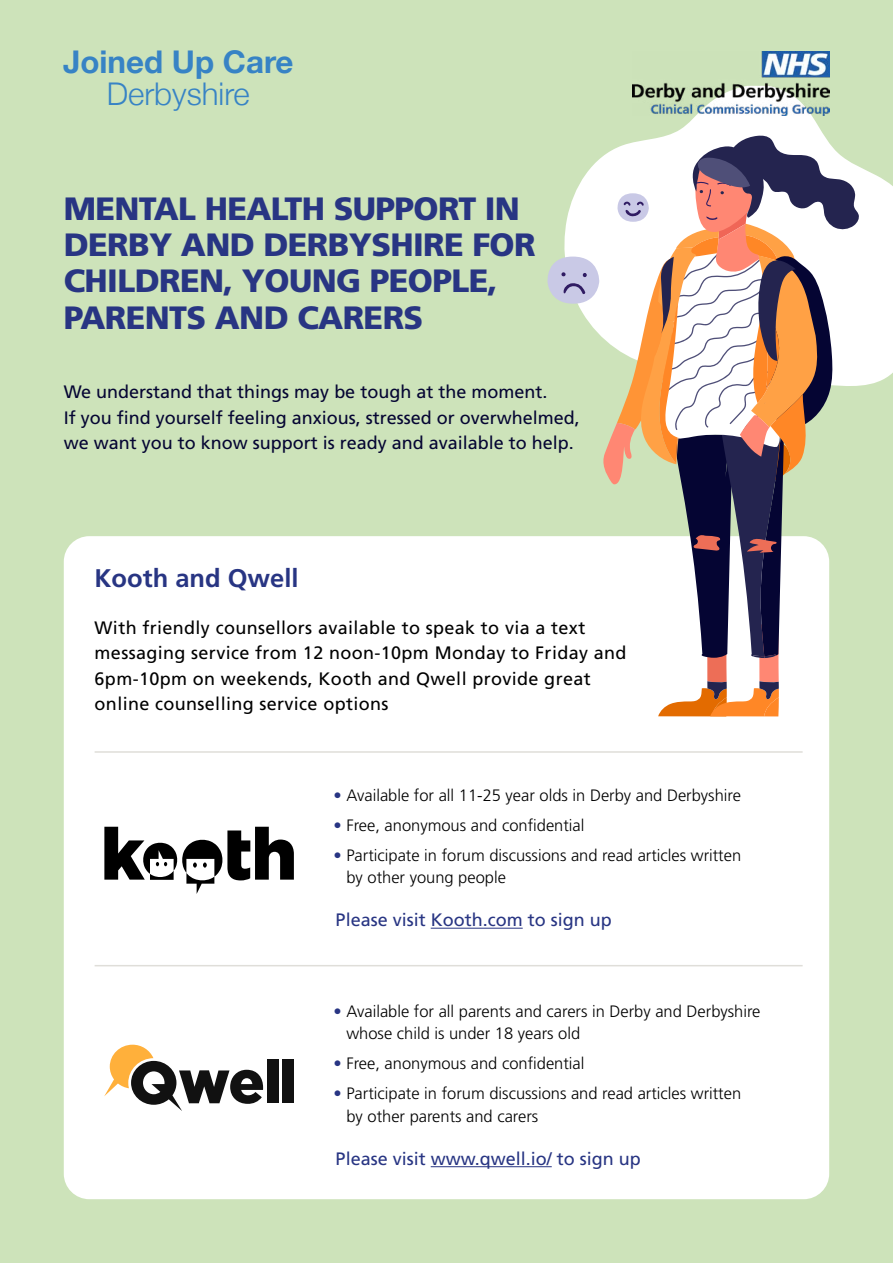
<style>
.page{position:relative;width:893px;height:1263px;background:#cde3ba}
.page>*{position:absolute;margin:0;border:0;box-sizing:border-box;transform-origin:0 0}
.t1{font:900 32.25px/36.5px "Frutiger LT Std";letter-spacing:-.02em;color:#283583}
.t2{font:700 31.2px "Helvetica Neue";color:#3783c5}
.t3{font:300 31.2px "Helvetica Neue";color:#3783c5}
.t4{font:700 25.5px "Frutiger LT Std";color:#283583}
.t5{font:18px/25.5px "Frutiger LT Std";letter-spacing:.02em;color:#000}
.t6{font:18px/25.5px "Frutiger LT Std";color:#050533}
.t7{font:18px "Frutiger LT Std";color:#283583}
.t8{font:300 16.5px/22.5px "Frutiger LT Std";color:#000}
.s1{color:#283583}
</style>
<div class="page">
<div style="left:64px;top:536px;width:765px;height:663px;background:#fff;border-radius:26px"></div>
<hr style="left:431px;top:928px;width:92px;height:1px;background:#283583">
<hr style="left:431px;top:1166px;width:121px;height:1px;background:#283583">
<svg style="left:632px;top:86px;width:261px;height:300px"></svg>
<svg style="left:545px;top:135px;width:315px;height:581px"></svg>
<svg style="left:104px;top:827px;width:190px;height:67px"></svg>
<div style="left:267px;top:1059px;width:12px;height:44px;background:#111"></div>
<div style="left:283px;top:1059px;width:11px;height:44px;background:#111"></div>
<svg style="left:104px;top:1044px;width:159px;height:67px"></svg>
<hr style="left:95px;top:965px;width:708px;height:1px;background:#dfded9">
<hr style="left:95px;top:751px;width:708px;height:2px;background:#dfded9">
<img style="left:633px;top:51px;width:196px;height:64px">
<h2 class="t2" style="left:63px;top:38px;width:232px">Joined Up Care</h2>
<h2 class="t3" style="left:107px;top:68px;width:145px">Derbyshire</h2>
<h1 class="t1" style="left:64px;top:190px;width:473px">MENTAL HEALTH SUPPORT IN<br>DERBY AND DERBYSHIRE FOR<br>CHILDREN, YOUNG PEOPLE,<br>PARENTS AND CARERS</h1>
<p class="t6" style="left:64px;top:379px;width:518px">We understand that things may be tough at the moment.<br>If you find yourself feeling anxious, stressed or overwhelmed, we want you to know support is ready and available to help.</p>
<h3 class="t4" style="left:95px;top:563px;width:206px">Kooth and Qwell</h3>
<p class="t5" style="left:95px;top:615px;width:533px">With friendly counsellors available to speak to via a text messaging service from 12 noon-10pm Monday to Friday and 6pm-10pm on weekends, Kooth and Qwell provide great online counselling service options</p>
<p class="t8" style="left:334px;top:784px;width:409px"><span class="s1">•</span> Available for all 11-25 year olds in Derby and Derbyshire</p>
<p class="t8" style="left:334px;top:814px;width:252px"><span class="s1">•</span> Free, anonymous and confidential</p>
<p class="t8" style="left:346px;top:844px;width:396px;text-indent:-13px"><span class="s1">•</span> Participate in forum discussions and read articles written by other young people</p>
<p class="t7" style="left:336px;top:909px;width:278px">Please visit Kooth.com to sign up</p>
<p class="t8" style="left:346px;top:1000px;width:416px;text-indent:-13px"><span class="s1">•</span> Available for all parents and carers in Derby and Derbyshire whose child is under 18 years old</p>
<p class="t8" style="left:334px;top:1052px;width:252px"><span class="s1">•</span> Free, anonymous and confidential</p>
<p class="t8" style="left:346px;top:1082px;width:396px;text-indent:-13px"><span class="s1">•</span> Participate in forum discussions and read articles written by other parents and carers</p>
<p class="t7" style="left:336px;top:1148px;width:307px">Please visit www.qwell.io/ to sign up</p>
</div>
